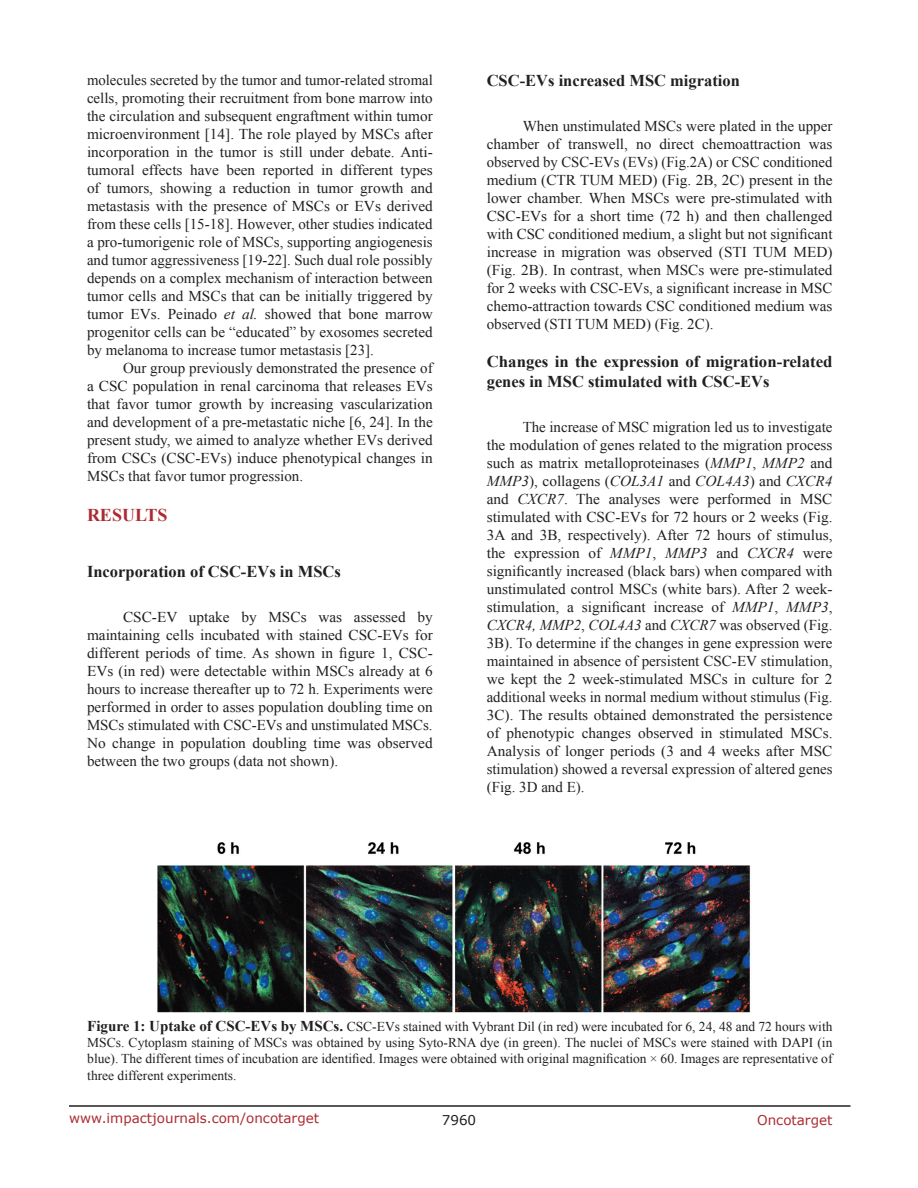
<style>
.page{position:relative;width:918px;height:1188px;background:#fff}
.page>*{position:absolute;margin:0;border:0;box-sizing:border-box;transform-origin:0 0}
.Heading{font:700 18px "Times New Roman";color:#ac2b31}
.SubHeading{font:700 16.5px/19.8px "Times New Roman";color:#221f22}
.BodyText{font:15px/18px "Times New Roman";color:#221f22;text-align:justify}
.FigureText{font:13.5px/16.2px "Times New Roman";color:#221f22;text-align:justify}
.t1{font:13.5px "Verdana";color:#ac2b31}
.t2{font:13.5px "Verdana";color:#221f22}
.s1{font-style:italic}
.s2{font-weight:700;font-size:15px}
</style>
<div class="page">
<hr style="left:69px;top:1105px;width:781px;height:2px;background:#231f20">
<img style="left:157px;top:842px;width:594px;height:171px">
<p class="BodyText" style="left:87px;top:71px;width:347px">molecules secreted by the tumor and tumor-related stromal cells, promoting their recruitment from bone marrow into the circulation and subsequent engraftment within tumor microenvironment [14]. The role played by MSCs after incorporation in the tumor is still under debate. Anti&shy;tumoral effects have been reported in different types of tumors, showing a reduction in tumor growth and metastasis with the presence of MSCs or EVs derived from these cells [15-18]. However, other studies indicated a pro-tumorigenic role of MSCs, supporting angiogenesis and tumor aggressiveness [19-22]. Such dual role possibly depends on a complex mechanism of interaction between tumor cells and MSCs that can be initially triggered by tumor EVs. Peinado <span class="s1">et al.</span> showed that bone marrow progenitor cells can be “educated” by exosomes secreted by melanoma to increase tumor metastasis [23].</p>
<p class="BodyText" style="left:87px;top:359px;width:347px;text-indent:36px">Our group previously demonstrated the presence of a CSC population in renal carcinoma that releases EVs that favor tumor growth by increasing vascularization and development of a pre-metastatic niche [6, 24]. In the present study, we aimed to analyze whether EVs derived from CSCs (CSC-EVs) induce phenotypical changes in MSCs that favor tumor progression.</p>
<p class="Heading" style="left:87px;top:503px;width:82px">RESULTS</p>
<p class="SubHeading" style="left:87px;top:561px;width:255px">Incorporation of CSC-EVs in MSCs</p>
<p class="BodyText" style="left:87px;top:608px;width:347px;text-indent:36px">CSC-EV uptake by MSCs was assessed by maintaining cells incubated with stained CSC-EVs for different periods of time. As shown in figure 1, CSC-EVs (in red) were detectable within MSCs already at 6 hours to increase thereafter up to 72 h. Experiments were performed in order to asses population doubling time on MSCs stimulated with CSC-EVs and unstimulated MSCs.<br>No change in population doubling time was observed between the two groups (data not shown).</p>
<p class="SubHeading" style="left:487px;top:70px;width:255px">CSC-EVs increased MSC migration</p>
<p class="BodyText" style="left:487px;top:117px;width:347px;text-indent:36px">When unstimulated MSCs were plated in the upper chamber of transwell, no direct chemoattraction was observed by CSC-EVs (EVs) (Fig.2A) or CSC conditioned medium (CTR TUM MED) (Fig. 2B, 2C) present in the lower chamber. When MSCs were pre-stimulated with CSC-EVs for a short time (72 h) and then challenged with CSC conditioned medium, a slight but not significant increase in migration was observed (STI TUM MED) (Fig. 2B). In contrast, when MSCs were pre-stimulated for 2 weeks with CSC-EVs, a significant increase in MSC chemo-attraction towards CSC conditioned medium was observed (STI TUM MED) (Fig. 2C).</p>
<p class="SubHeading" style="left:487px;top:351px;width:347px">Changes in the expression of migration-related genes in MSC stimulated with CSC-EVs</p>
<p class="BodyText" style="left:487px;top:418px;width:347px;text-indent:36px">The increase of MSC migration led us to investigate the modulation of genes related to the migration process such as matrix metalloproteinases (<span class="s1">MMP1</span>, <span class="s1">MMP2</span> and <span class="s1">MMP3</span>), collagens (<span class="s1">COL3A1</span> and <span class="s1">COL4A3</span>) and <span class="s1">CXCR4 </span>and <span class="s1">CXCR7</span>. The analyses were performed in MSC stimulated with CSC-EVs for 72 hours or 2 weeks (Fig.<br>3A and 3B, respectively). After 72 hours of stimulus, the expression of <span class="s1">MMP1</span>, <span class="s1">MMP3</span> and <span class="s1">CXCR4</span> were significantly increased (black bars) when compared with unstimulated control MSCs (white bars). After 2 week&shy;stimulation, a significant increase of <span class="s1">MMP1</span>, <span class="s1">MMP3</span>, <span class="s1">CXCR4, MMP2</span>, <span class="s1">COL4A3</span> and <span class="s1">CXCR7</span> was observed (Fig.<br>3B). To determine if the changes in gene expression were maintained in absence of persistent CSC-EV stimulation, we kept the 2 week-stimulated MSCs in culture for 2 additional weeks in normal medium without stimulus (Fig.<br>3C). The results obtained demonstrated the persistence of phenotypic changes observed in stimulated MSCs.<br>Analysis of longer periods (3 and 4 weeks after MSC stimulation) showed a reversal expression of altered genes (Fig. 3D and E).</p>
<p class="FigureText" style="left:87px;top:1018px;width:747px"><span class="s2">Figure 1: Uptake of CSC-EVs by MSCs.</span> CSC-EVs stained with Vybrant Dil (in red) were incubated for 6, 24, 48 and 72 hours with MSCs. Cytoplasm staining of MSCs was obtained by using Syto-RNA dye (in green). The nuclei of MSCs were stained with DAPI (in blue). The different times of incubation are identified. Images were obtained with original magnification × 60. Images are representative of three different experiments.</p>
<p class="t1" style="left:69px;top:1109px;width:252px">www.impactjournals.com/oncotarget</p>
<p class="t2" style="left:442px;top:1111px;width:36px">7960</p>
<p class="t1" style="left:757px;top:1111px;width:77px">Oncotarget</p>
</div>
